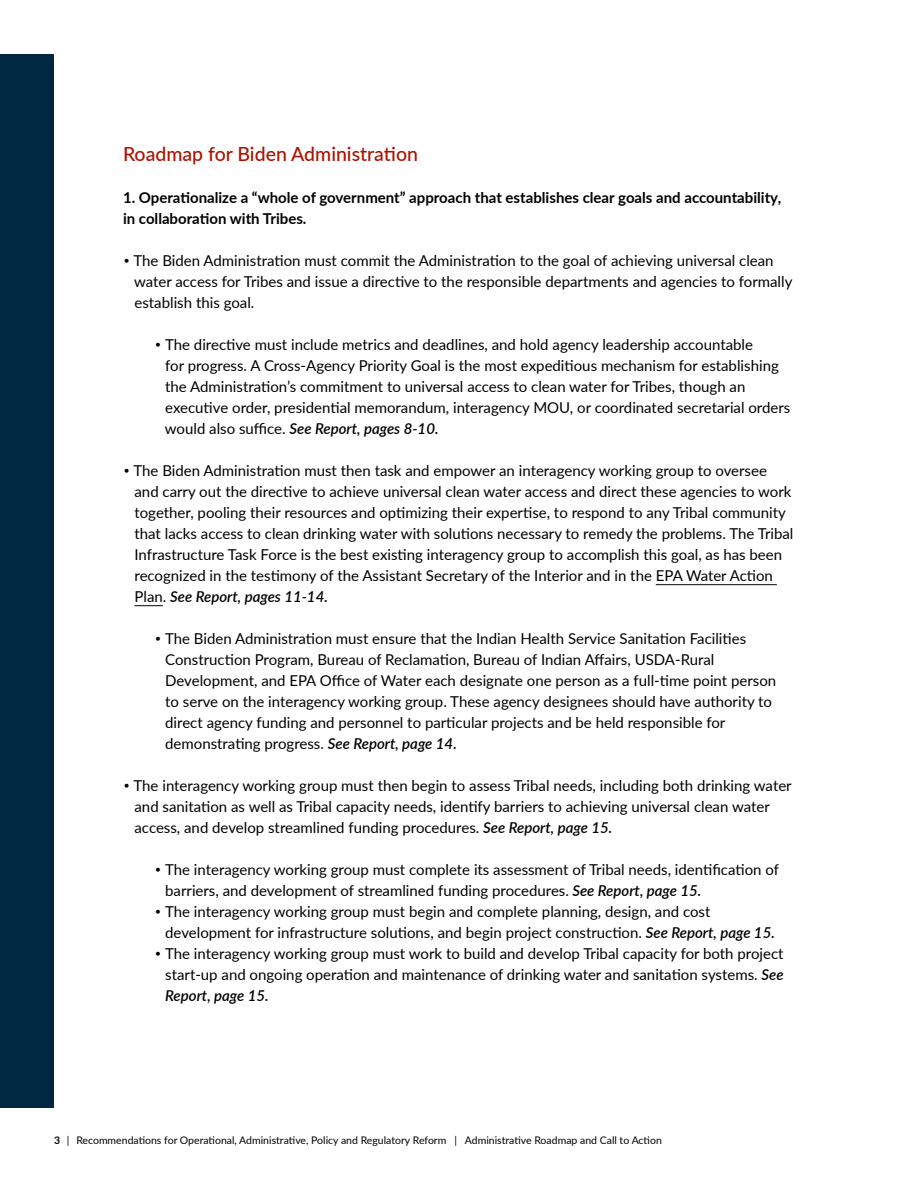
<style>
.page{position:relative;width:918px;height:1188px;background:#fff}
.page>*{position:absolute;margin:0;border:0;box-sizing:border-box;transform-origin:0 0}
.t1{font:500 19.5px "Lato";color:#ad1200}
.t2{font:15px/21px "Lato";color:#000}
.t3{font:700 15px/21px "Lato";color:#000}
.t4{font:10.5px "Lato";color:#000}
.s1{font-family:"Gotham"}
.s2{font-weight:600;font-style:italic}
.s3{font-weight:700}
</style>
<div class="page">
<div style="left:0;top:54px;width:54px;height:1054px;background:#002843"></div>
<hr style="left:656px;top:584px;width:121px;height:1px;background:#000">
<svg style="left:135px;top:605px;width:28px;height:1px"></svg>
<h1 class="t1" style="left:123px;top:140px;width:297px">Roadmap for Biden Administration</h1>
<p class="t3" style="left:123px;top:187px;width:660px">1. Operationalize a “whole of government” approach that establishes clear goals and accountability, in collaboration with Tribes.</p>
<p class="t2" style="left:134px;top:250px;width:660px;text-indent:-11px"><span class="s1">•</span> The Biden Administration must commit the Administration to the goal of achieving universal clean water access for Tribes and issue a directive to the responsible departments and agencies to formally establish this goal.</p>
<p class="t2" style="left:165px;top:334px;width:627px;text-indent:-10px"><span class="s1">•</span> The directive must include metrics and deadlines, and hold agency leadership accountable<br>for progress. A Cross-Agency Priority Goal is the most expeditious mechanism for establishing the Administration’s commitment to universal access to clean water for Tribes, though an executive order, presidential memorandum, interagency MOU, or coordinated secretarial orders would also suffice. <span class="s2">See Report, pages 8-10.</span></p>
<p class="t2" style="left:135px;top:460px;width:660px;text-indent:-12px"><span class="s1">•</span> The Biden Administration must then task and empower an interagency working group to oversee and carry out the directive to achieve universal clean water access and direct these agencies to work together, pooling their resources and optimizing their expertise, to respond to any Tribal community that lacks access to clean drinking water with solutions necessary to remedy the problems. The Tribal Infrastructure Task Force is the best existing interagency group to accomplish this goal, as has been recognized in the testimony of the Assistant Secretary of the Interior and in the EPA Water Action Plan. <span class="s2">See Report, pages 11-14.</span></p>
<p class="t2" style="left:165px;top:628px;width:613px;text-indent:-11px"><span class="s1">•</span> The Biden Administration must ensure that the Indian Health Service Sanitation Facilities Construction Program, Bureau of Reclamation, Bureau of Indian Affairs, USDA-Rural Development, and EPA Office of Water each designate one person as a full-time point person to serve on the interagency working group. These agency designees should have authority to direct agency funding and personnel to particular projects and be held responsible for demonstrating progress. <span class="s2">See Report, page 14.</span></p>
<p class="t2" style="left:135px;top:775px;width:659px;text-indent:-12px"><span class="s1">•</span> The interagency working group must then begin to assess Tribal needs, including both drinking water and sanitation as well as Tribal capacity needs, identify barriers to achieving universal clean water access, and develop streamlined funding procedures. <span class="s2">See Report, page 15.</span></p>
<p class="t2" style="left:165px;top:859px;width:615px;text-indent:-11px"><span class="s1">•</span> The interagency working group must complete its assessment of Tribal needs, identification of barriers, and development of streamlined funding procedures. <span class="s2">See Report, page 15.</span></p>
<p class="t2" style="left:165px;top:901px;width:611px;text-indent:-11px"><span class="s1">•</span> The interagency working group must begin and complete planning, design, and cost development for infrastructure solutions, and begin project construction. <span class="s2">See Report, page 15.</span></p>
<p class="t2" style="left:165px;top:943px;width:620px;text-align:justify;text-indent:-11px"><span class="s1">•</span> The interagency working group must work to build and develop Tribal capacity for both project start-up and ongoing operation and maintenance of drinking water and sanitation systems. <span class="s2">See Report, page 15.</span></p>
<p class="t4" style="left:54px;top:1132px;width:609px"><span class="s3">3</span> | Recommendations for Operational, Administrative, Policy and Regulatory Reform | Administrative Roadmap and Call to Action</p>
</div>
